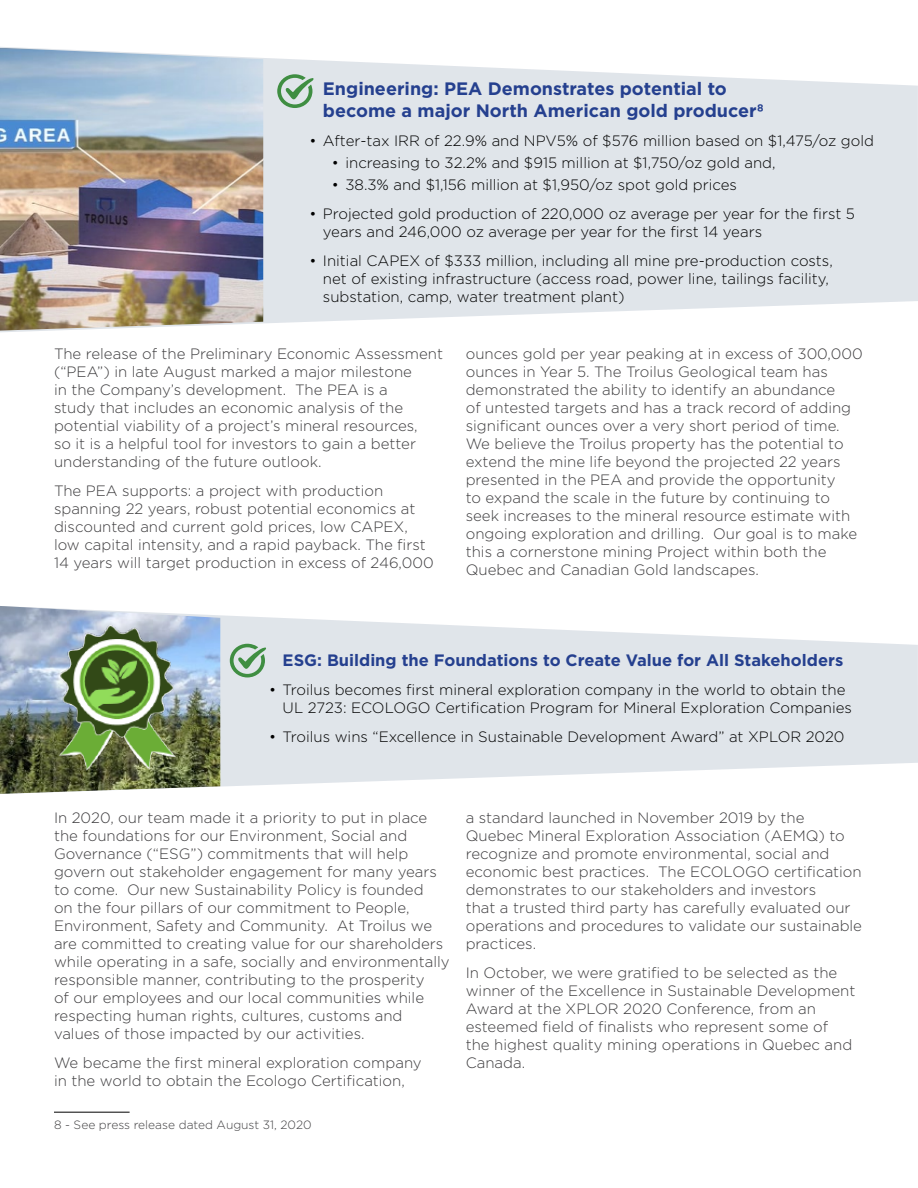
<style>
.page{position:relative;width:918px;height:1188px;background:#fff}
.page>*{position:absolute;margin:0;border:0;box-sizing:border-box;transform-origin:0 0}
.t1{font:700 18px/21.6px "Gotham";color:#25408f}
.t2{font:700 16.5px "Gotham";color:#25408f}
.t3{font:300 15px/18px "Gotham";color:#3d3c3e}
.t4{font:300 15px/18px "Gotham";color:#000}
.t5{font:300 12px "Gotham";color:#414042}
</style>
<div class="page">
<svg style="left:0;top:47px;width:918px;height:285px;fill:#e0e5ea"></svg>
<svg style="left:220px;top:615px;width:698px;height:172px;fill:#e0e5ea"></svg>
<img style="left:0;top:48px;width:263px;height:283px">
<img style="left:0;top:606px;width:220px;height:188px">
<svg style="left:277px;top:74px;width:37px;height:34px"></svg>
<svg style="left:230px;top:644px;width:37px;height:33px"></svg>
<img style="left:58px;top:625px;width:117px;height:145px">
<hr style="left:54px;top:1112px;width:76px;height:1px;background:#000">
<p class="t1" style="left:323px;top:78px;width:443px">Engineering: PEA Demonstrates potential to become a major North American gold producer8</p>
<p class="t4" style="left:309px;top:131px;width:566px">• After-tax IRR of 22.9% and NPV5% of $576 million based on $1,475/oz gold</p>
<p class="t4" style="left:332px;top:153px;width:445px">• increasing to 32.2% and $915 million at $1,750/oz gold and,</p>
<p class="t4" style="left:332px;top:176px;width:407px">• 38.3% and $1,156 million at $1,950/oz spot gold prices</p>
<p class="t4" style="left:323px;top:205px;width:533px;text-indent:-14px">• Projected gold production of 220,000 oz average per year for the first 5 years and 246,000 oz average per year for the first 14 years</p>
<p class="t4" style="left:323px;top:251px;width:511px;text-indent:-14px">• Initial CAPEX of $333 million, including all mine pre-production costs, net of existing infrastructure (access road, power line, tailings facility, substation, camp, water treatment plant)</p>
<p class="t3" style="left:54px;top:344px;width:391px">The release of the Preliminary Economic Assessment (“PEA”) in late August marked a major milestone<br>in the Company’s development. The PEA is a<br>study that includes an economic analysis of the potential viability of a project’s mineral resources,<br>so it is a helpful tool for investors to gain a better understanding of the future outlook.</p>
<p class="t3" style="left:54px;top:481px;width:381px">The PEA supports: a project with production spanning 22 years, robust potential economics at discounted and current gold prices, low CAPEX, low capital intensity, and a rapid payback. The first 14 years will target production in excess of 246,000</p>
<p class="t3" style="left:466px;top:344px;width:399px">ounces gold per year peaking at in excess of 300,000 ounces in Year 5. The Troilus Geological team has demonstrated the ability to identify an abundance<br>of untested targets and has a track record of adding significant ounces over a very short period of time.<br>We believe the Troilus property has the potential to extend the mine life beyond the projected 22 years presented in the PEA and provide the opportunity<br>to expand the scale in the future by continuing to seek increases to the mineral resource estimate with ongoing exploration and drilling. Our goal is to make this a cornerstone mining Project within both the Quebec and Canadian Gold landscapes.</p>
<p class="t2" style="left:283px;top:649px;width:562px">ESG: Building the Foundations to Create Value for All Stakeholders</p>
<p class="t4" style="left:283px;top:680px;width:571px;text-indent:-14px">• Troilus becomes first mineral exploration company in the world to obtain the<br>UL 2723: ECOLOGO Certification Program for Mineral Exploration Companies</p>
<p class="t4" style="left:269px;top:727px;width:577px">• Troilus wins “Excellence in Sustainable Development Award” at XPLOR 2020</p>
<p class="t3" style="left:54px;top:808px;width:397px">In 2020, our team made it a priority to put in place the foundations for our Environment, Social and Governance (“ESG”) commitments that will help govern out stakeholder engagement for many years to come. Our new Sustainability Policy is founded<br>on the four pillars of our commitment to People, Environment, Safety and Community. At Troilus we are committed to creating value for our shareholders while operating in a safe, socially and environmentally responsible manner, contributing to the prosperity<br>of our employees and our local communities while respecting human rights, cultures, customs and values of those impacted by our activities.</p>
<p class="t3" style="left:54px;top:1053px;width:369px">We became the first mineral exploration company in the world to obtain the Ecologo Certification,</p>
<p class="t5" style="left:54px;top:1117px;width:259px">8 - See press release dated August 31, 2020</p>
<p class="t3" style="left:466px;top:808px;width:398px">a standard launched in November 2019 by the Quebec Mineral Exploration Association (AEMQ) to recognize and promote environmental, social and economic best practices. The ECOLOGO certification demonstrates to our stakeholders and investors<br>that a trusted third party has carefully evaluated our operations and procedures to validate our sustainable practices.</p>
<p class="t3" style="left:466px;top:963px;width:391px">In October, we were gratified to be selected as the winner of the Excellence in Sustainable Development Award at the XPLOR 2020 Conference, from an esteemed field of finalists who represent some of the highest quality mining operations in Quebec and Canada.</p>
</div>
